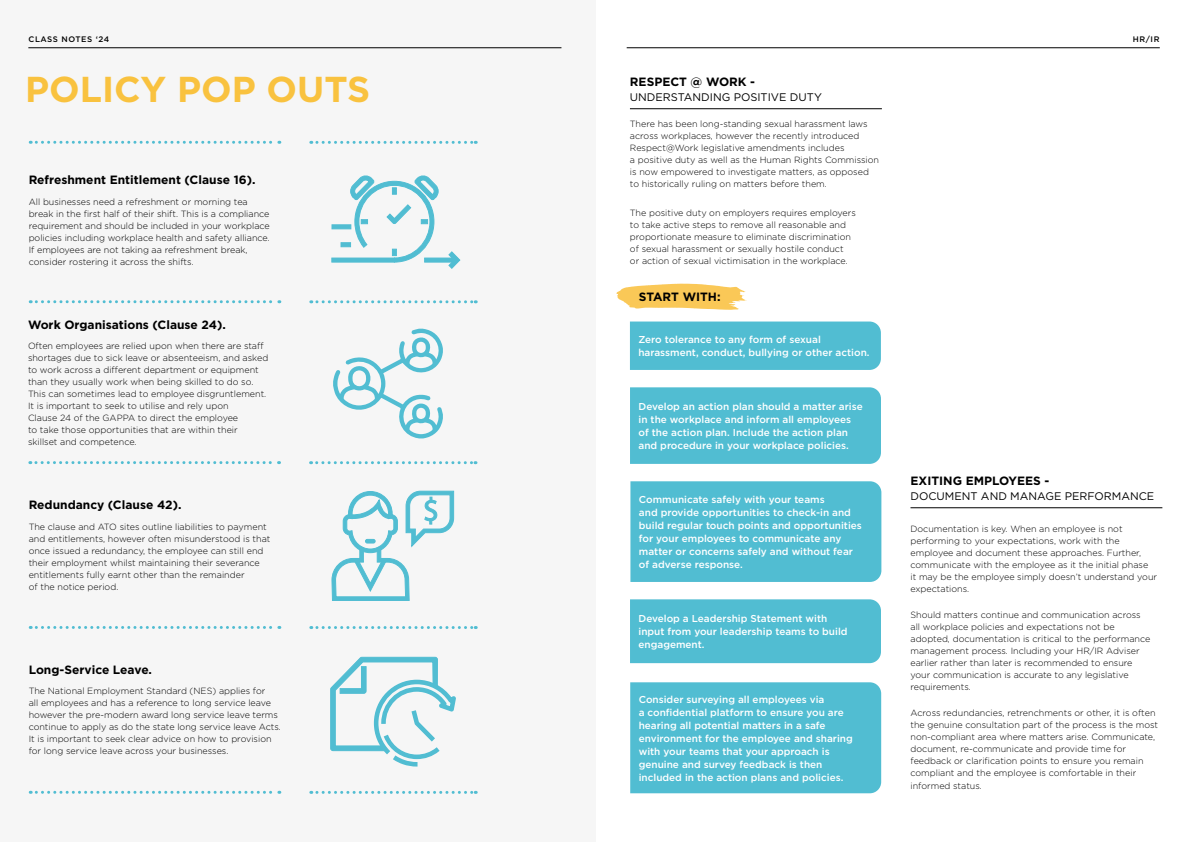
<style>
.page{position:relative;width:1191px;height:842px;background:#fff}
.page>*{position:absolute;margin:0;border:0;box-sizing:border-box;transform-origin:0 0}
.t1{font:700 36px "Gotham";color:#f9c23f}
.t2{font:700 12px "Gotham";color:#000}
.t3{font:11px "Gotham";color:#000}
.t4{font:500 10px/13px "Gotham";color:#fff}
.t5{font:300 9px/12px "Gotham";color:#000}
.t6{font:500 8px "Gotham";letter-spacing:.07em;color:#000}
</style>
<div class="page">
<div style="left:0;top:0;width:595px;height:842px;background:#f6f6f6"></div>
<hr style="left:630px;top:108px;width:252px;height:1px;background:#000">
<hr style="left:626px;top:48px;width:533px;height:1px;background:#000">
<hr style="left:910px;top:507px;width:252px;height:1px;background:#000">
<div style="left:630px;top:321px;width:251px;height:49px;background:#51bdd2"></div>
<div style="left:630px;top:387px;width:251px;height:77px;background:#51bdd2"></div>
<div style="left:630px;top:481px;width:251px;height:101px;background:#51bdd2"></div>
<div style="left:630px;top:599px;width:251px;height:64px;background:#51bdd2"></div>
<div style="left:630px;top:682px;width:251px;height:111px;background:#51bdd2"></div>
<svg style="left:616px;top:284px;width:131px;height:26px"></svg>
<svg style="left:30px;top:791px;width:250px;height:3px"></svg>
<svg style="left:30px;top:626px;width:250px;height:3px"></svg>
<svg style="left:30px;top:461px;width:249px;height:3px"></svg>
<svg style="left:30px;top:300px;width:250px;height:3px"></svg>
<svg style="left:30px;top:141px;width:250px;height:3px"></svg>
<svg style="left:311px;top:791px;width:165px;height:3px"></svg>
<svg style="left:311px;top:626px;width:165px;height:3px"></svg>
<svg style="left:317px;top:461px;width:159px;height:3px"></svg>
<svg style="left:311px;top:300px;width:165px;height:3px"></svg>
<svg style="left:311px;top:141px;width:165px;height:3px"></svg>
<svg style="left:331px;top:491px;width:123px;height:110px"></svg>
<hr style="left:332px;top:258px;width:62px;height:4px;background:#51bdd2">
<hr style="left:424px;top:258px;width:33px;height:4px;background:#51bdd2">
<svg style="left:448px;top:252px;width:12px;height:17px"></svg>
<hr style="left:341px;top:243px;width:10px;height:4px;background:#51bdd2">
<hr style="left:332px;top:225px;width:19px;height:4px;background:#51bdd2">
<svg style="left:350px;top:175px;width:88px;height:87px"></svg>
<svg style="left:330px;top:656px;width:126px;height:111px"></svg>
<svg style="left:333px;top:329px;width:110px;height:109px"></svg>
<hr style="left:28px;top:48px;width:533px;height:1px;background:#000">
<p class="t6" style="left:29px;top:34px;width:82px">CLASS NOTES ‘24</p>
<h1 class="t1" style="left:25px;top:65px;width:346px">POLICY POP OUTS</h1>
<h2 class="t2" style="left:29px;top:172px;width:228px">Refreshment Entitlement (Clause 16).</h2>
<p class="t5" style="left:29px;top:195px;width:243px">All businesses need a refreshment or morning tea break in the first half of their shift. This is a compliance requirement and should be included in your workplace policies including workplace health and safety alliance.<br>If employees are not taking aa refreshment break, consider rostering it across the shifts.</p>
<h2 class="t2" style="left:28px;top:317px;width:199px">Work Organisations (Clause 24).</h2>
<p class="t5" style="left:28px;top:340px;width:242px">Often employees are relied upon when there are staff shortages due to sick leave or absenteeism, and asked to work across a different department or equipment than they usually work when being skilled to do so.<br>This can sometimes lead to employee disgruntlement.<br>It is important to seek to utilise and rely upon<br>Clause 24 of the GAPPA to direct the employee<br>to take those opportunities that are within their skillset and competence.</p>
<h2 class="t2" style="left:29px;top:497px;width:154px">Redundancy (Clause 42).</h2>
<p class="t5" style="left:29px;top:520px;width:243px">The clause and ATO sites outline liabilities to payment and entitlements, however often misunderstood is that once issued a redundancy, the employee can still end their employment whilst maintaining their severance entitlements fully earnt other than the remainder<br>of the notice period.</p>
<h2 class="t2" style="left:29px;top:661px;width:125px">Long-Service Leave.</h2>
<p class="t5" style="left:29px;top:685px;width:254px">The National Employment Standard (NES) applies for<br>all employees and has a reference to long service leave however the pre-modern award long service leave terms continue to apply as do the state long service leave Acts.<br>It is important to seek clear advice on how to provision for long service leave across your businesses.</p>
<h2 class="t2" style="left:630px;top:74px;width:127px">RESPECT @ WORK -</h2>
<p class="t3" style="left:630px;top:90px;width:193px">UNDERSTANDING POSITIVE DUTY</p>
<p class="t5" style="left:630px;top:118px;width:251px">There has been long-standing sexual harassment laws across workplaces, however the recently introduced Respect@Work legislative amendments includes<br>a positive duty as well as the Human Rights Commission is now empowered to investigate matters, as opposed to historically ruling on matters before them.</p>
<p class="t5" style="left:630px;top:207px;width:227px">The positive duty on employers requires employers to take active steps to remove all reasonable and proportionate measure to eliminate discrimination of sexual harassment or sexually hostile conduct<br>or action of sexual victimisation in the workplace.</p>
<h2 class="t2" style="left:639px;top:288px;width:83px">START WITH:</h2>
<p class="t4" style="left:638px;top:333px;width:233px">Zero tolerance to any form of sexual harassment, conduct, bullying or other action.</p>
<p class="t4" style="left:638px;top:400px;width:226px">Develop an action plan should a matter arise in the workplace and inform all employees of the action plan. Include the action plan and procedure in your workplace policies.</p>
<p class="t4" style="left:639px;top:493px;width:224px">Communicate safely with your teams<br>and provide opportunities to check-in and build regular touch points and opportunities for your employees to communicate any matter or concerns safely and without fear of adverse response.</p>
<p class="t4" style="left:638px;top:612px;width:210px">Develop a Leadership Statement with input from your leadership teams to build engagement.</p>
<p class="t4" style="left:639px;top:693px;width:215px">Consider surveying all employees via<br>a confidential platform to ensure you are hearing all potential matters in a safe environment for the employee and sharing with your teams that your approach is genuine and survey feedback is then included in the action plans and policies.</p>
<p class="t6" style="left:1132px;top:34px;width:28px">HR/IR</p>
<h2 class="t2" style="left:910px;top:473px;width:140px">EXITING EMPLOYEES -</h2>
<p class="t3" style="left:910px;top:489px;width:245px">DOCUMENT AND MANAGE PERFORMANCE</p>
<p class="t5" style="left:910px;top:523px;width:248px">Documentation is key. When an employee is not performing to your expectations, work with the employee and document these approaches. Further, communicate with the employee as it the initial phase<br>it may be the employee simply doesn’t understand your expectations.</p>
<p class="t5" style="left:910px;top:609px;width:241px">Should matters continue and communication across all workplace policies and expectations not be adopted, documentation is critical to the performance management process. Including your HR/IR Adviser earlier rather than later is recommended to ensure your communication is accurate to any legislative requirements.</p>
<p class="t5" style="left:910px;top:707px;width:249px">Across redundancies, retrenchments or other, it is often the genuine consultation part of the process is the most non-compliant area where matters arise. Communicate, document, re-communicate and provide time for feedback or clarification points to ensure you remain compliant and the employee is comfortable in their</p>
<p class="t5" style="left:910px;top:780px;width:73px">informed status.</p>
</div>
